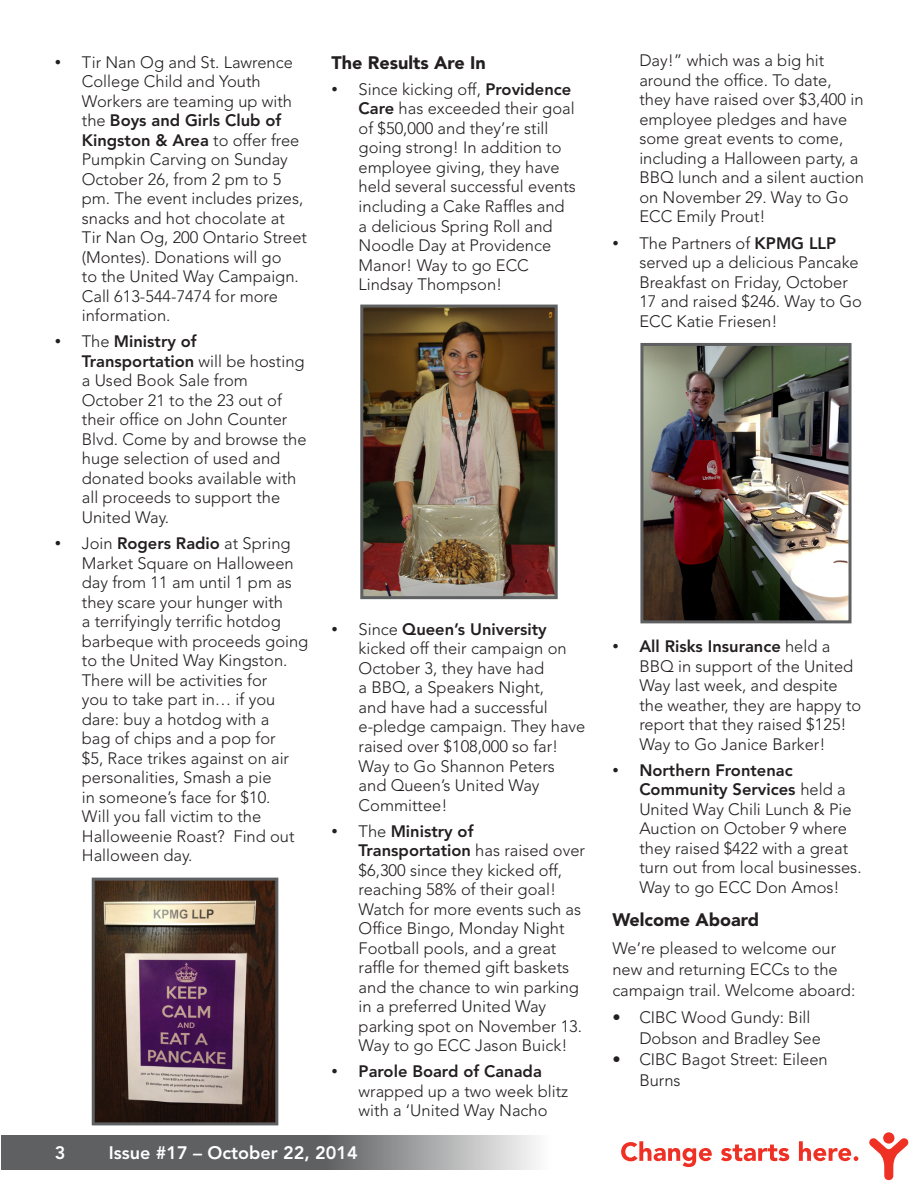
<style>
.page{position:relative;width:918px;height:1188px;background:#fff}
.page>*{position:absolute;margin:0;border:0;box-sizing:border-box;transform-origin:0 0}
.t1{font:900 18px "Avenir LT Std";color:#231f20}
.t2{font:800 18px "Avenir LT Std";color:#fff}
.t3{font:300 16.5px/19.5px "Avenir LT Std";color:#231f20}
.s1{font-family:"Times New Roman";font-weight:400;font-size:18px}
.s2{font-weight:800}
</style>
<div class="page">
<svg style="left:1px;top:1135px;width:536px;height:34px;background:#7c7c7e"></svg>
<svg style="left:869px;top:1138px;width:39px;height:42px"></svg>
<div style="left:883px;top:1132px;width:11px;height:12px;background:#ee3124;border-radius:50%"></div>
<svg style="left:621px;top:1141px;width:91px;height:26px"></svg>
<svg style="left:721px;top:1145px;width:68px;height:16px"></svg>
<svg style="left:799px;top:1141px;width:59px;height:20px"></svg>
<img style="left:364px;top:309px;width:190px;height:286px">
<div style="left:360px;top:305px;width:198px;height:294px;border:3px solid #5f6062"></div>
<img style="left:644px;top:347px;width:204px;height:272px">
<div style="left:640px;top:343px;width:212px;height:280px;border:3px solid #5f6062"></div>
<img style="left:96px;top:882px;width:178px;height:239px">
<div style="left:92px;top:878px;width:186px;height:247px;border:3px solid #5f6062"></div>
<p class="t3" style="left:82px;top:52px;width:227px;text-indent:-27px"><span class="s1">•</span> Tir Nan Og and St. Lawrence<br>College Child and Youth<br>Workers are teaming up with the <span class="s2">Boys and Girls Club of<br>Kingston &amp; Area</span> to offer free<br>Pumpkin Carving on Sunday<br>October 26, from 2 pm to 5 pm. The event includes prizes, snacks and hot chocolate at<br>Tir Nan Og, 200 Ontario Street (Montes). Donations will go<br>to the United Way Campaign.<br>Call 613-544-7474 for more information.</p>
<p class="t3" style="left:82px;top:332px;width:226px;text-indent:-27px"><span class="s1">•</span> The <span class="s2">Ministry of<br>Transportation</span> will be hosting a Used Book Sale from<br>October 21 to the 23 out of their office on John Counter<br>Blvd. Come by and browse the huge selection of used and donated books available with all proceeds to support the<br>United Way.</p>
<p class="t3" style="left:82px;top:534px;width:228px;text-indent:-27px"><span class="s1">•</span> Join <span class="s2">Rogers Radio</span> at Spring<br>Market Square on Halloween day from 11 am until 1 pm as they scare your hunger with<br>a terrifyingly terrific hotdog barbeque with proceeds going to the United Way Kingston.<br>There will be activities for<br>you to take part in… if you dare: buy a hotdog with a<br>bag of chips and a pop for<br>$5, Race trikes against on air personalities, Smash a pie<br>in someone’s face for $10.<br>Will you fall victim to the<br>Halloweenie Roast? Find out<br>Halloween day.</p>
<p class="t1" style="left:332px;top:52px;width:156px">The Results Are In</p>
<p class="t3" style="left:359px;top:80px;width:219px;text-indent:-27px"><span class="s1">•</span> Since kicking off, <span class="s2">Providence<br>Care</span> has exceeded their goal of $50,000 and they’re still going strong! In addition to employee giving, they have held several successful events including a Cake Raffles and a delicious Spring Roll and<br>Noodle Day at Providence<br>Manor! Way to go ECC<br>Lindsay Thompson!</p>
<p class="t3" style="left:359px;top:620px;width:228px;text-indent:-27px"><span class="s1">•</span> Since <span class="s2">Queen’s University </span>kicked off their campaign on<br>October 3, they have had<br>a BBQ, a Speakers Night,<br>and have had a successful e-pledge campaign. They have raised over $108,000 so far!<br>Way to Go Shannon Peters and Queen’s United Way<br>Committee!</p>
<p class="t3" style="left:359px;top:821px;width:228px;text-indent:-27px"><span class="s1">•</span> The <span class="s2">Ministry of<br>Transportation</span> has raised over $6,300 since they kicked off, reaching 58% of their goal!<br>Watch for more events such as<br>Office Bingo, Monday Night<br>Football pools, and a great raffle for themed gift baskets and the chance to win parking in a preferred United Way parking spot on November 13.<br>Way to go ECC Jason Buick!</p>
<p class="t3" style="left:359px;top:1062px;width:211px;text-indent:-27px"><span class="s1">•</span> <span class="s2">Parole Board of Canada </span>wrapped up a two week blitz with a ‘United Way Nacho</p>
<p class="t2" style="left:55px;top:1142px;width:12px">3</p>
<p class="t2" style="left:109px;top:1142px;width:250px">Issue #17 – October 22, 2014</p>
<p class="t3" style="left:639px;top:51px;width:226px">Day!” which was a big hit around the office. To date, they have raised over $3,400 in employee pledges and have some great events to come, including a Halloween party, a<br>BBQ lunch and a silent auction on November 29. Way to Go<br>ECC Emily Prout!</p>
<p class="t3" style="left:639px;top:233px;width:224px;text-indent:-27px"><span class="s1">•</span> The Partners of <span class="s2">KPMG LLP </span>served up a delicious Pancake<br>Breakfast on Friday, October<br>17 and raised $246. Way to Go<br>ECC Katie Friesen!</p>
<p class="t3" style="left:639px;top:637px;width:224px;text-indent:-27px"><span class="s1">•</span> <span class="s2">All Risks Insurance</span> held a<br>BBQ in support of the United<br>Way last week, and despite the weather, they are happy to report that they raised $125!<br>Way to Go Janice Barker!</p>
<p class="t3" style="left:639px;top:761px;width:224px;text-indent:-27px"><span class="s1">•</span> <span class="s2">Northern Frontenac<br>Community Services</span> held a<br>United Way Chili Lunch &amp; Pie<br>Auction on October 9 where they raised $422 with a great turn out from local businesses.<br>Way to go ECC Don Amos!</p>
<p class="t1" style="left:612px;top:909px;width:148px">Welcome Aboard</p>
<p class="t3" style="left:612px;top:938px;width:245px;line-height:21px">We’re pleased to welcome our new and returning ECCs to the campaign trail. Welcome aboard:</p>
<p class="t3" style="left:639px;top:1007px;width:183px;line-height:21px;text-indent:-27px">• CIBC Wood Gundy: Bill<br>Dobson and Bradley See</p>
<p class="t3" style="left:639px;top:1049px;width:190px;line-height:21px;text-indent:-27px">• CIBC Bagot Street: Eileen<br>Burns</p>
</div>
